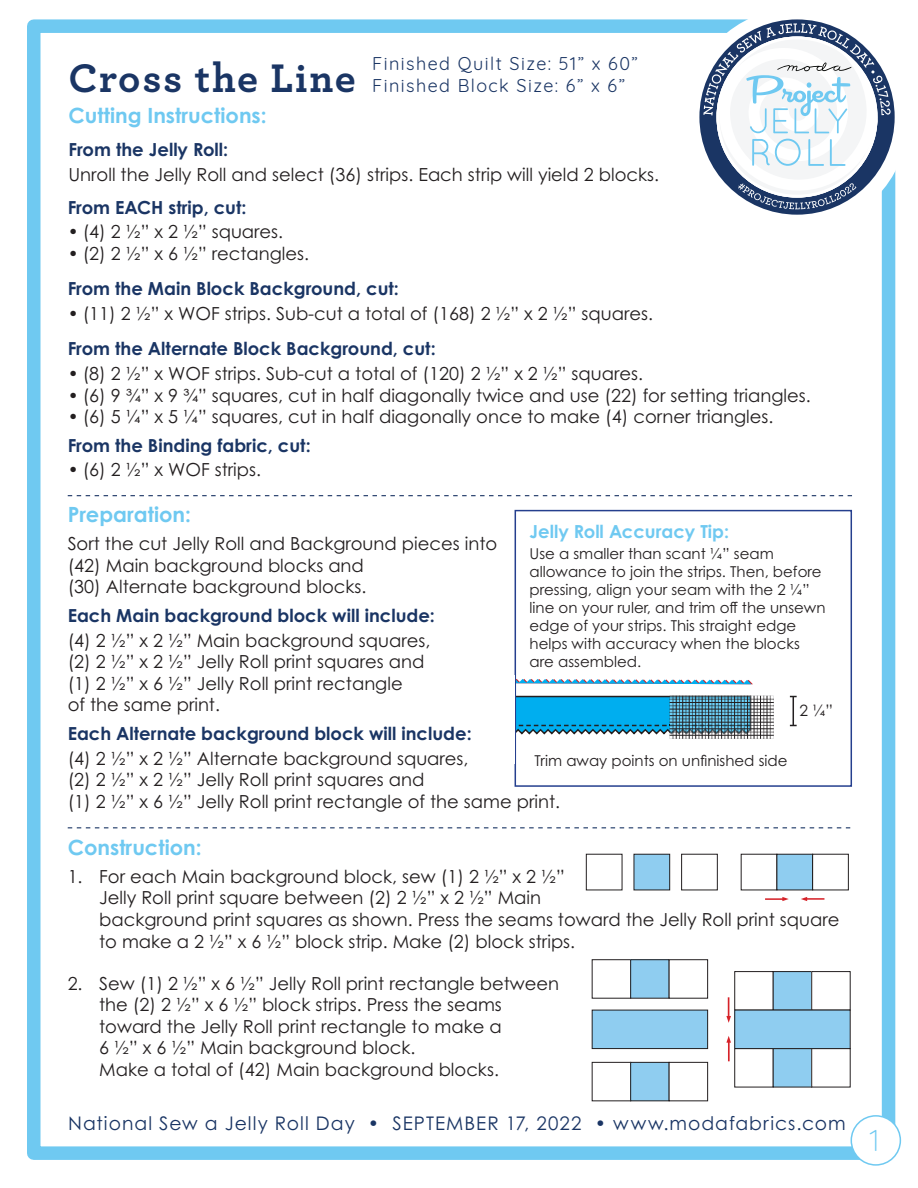
<style>
.page{position:relative;width:918px;height:1188px;background:#fff}
.page>*{position:absolute;margin:0;border:0;box-sizing:border-box;transform-origin:0 0}
.t1{font:700 41.85px "Archer";letter-spacing:.04em;color:#1a3564}
.t2{font:300 30px "Quicksand";color:#6fc9f1}
.t3{font:700 21px "Century Gothic Pro";color:#6fc9f1}
.t4{font:18.75px "Century Gothic Pro";letter-spacing:.055em;color:#1a3564}
.t5{font:18px/21.6px "Century Gothic Pro";color:#231f20}
.t6{font:700 18px "Century Gothic Pro";color:#1a3564}
.t7{font:18px "Quicksand";letter-spacing:.08em;color:#1a3564}
.t8{font:700 18px "Century Gothic Pro";color:#6fc9f1}
.t9{font:15.6px "Century Gothic Pro";color:#231f20}
.t10{font:15px/18px "Century Gothic Pro";color:#231f20}
</style>
<div class="page">
<div style="left:27px;top:19px;width:868px;height:1141px;border:14px solid #6fc9f1"></div>
<svg style="left:686px;top:19px;width:210px;height:211px"></svg>
<div style="left:851px;top:1116px;width:49px;height:49px;background:#fff;border-radius:50%"></div>
<div style="left:851px;top:1115px;width:50px;height:51px;border:2px solid #6fc9f1;border-radius:50%"></div>
<svg style="left:703px;top:23px;width:188px;height:186px"></svg>
<svg style="left:68px;top:495px;width:784px;height:1px"></svg>
<svg style="left:518px;top:679px;width:235px;height:5px"></svg>
<svg style="left:790px;top:696px;width:7px;height:30px"></svg>
<svg style="left:518px;top:696px;width:256px;height:43px;background:#439fc3"></svg>
<hr style="left:676px;top:696px;width:1px;height:43px;background:#231f20">
<hr style="left:734px;top:696px;width:1px;height:43px;background:#231f20">
<hr style="left:702px;top:696px;width:1px;height:43px;background:#231f20">
<hr style="left:760px;top:696px;width:1px;height:43px;background:#231f20">
<hr style="left:728px;top:696px;width:1px;height:43px;background:#231f20">
<div style="left:515px;top:510px;width:337px;height:277px;border:2px solid #253f8e"></div>
<svg style="left:68px;top:827px;width:782px;height:1px"></svg>
<div style="left:777px;top:854px;width:36px;height:36px;background:#8fcdf0"></div>
<div style="left:777px;top:854px;width:36px;height:36px;border:1px solid #231f20"></div>
<div style="left:812px;top:854px;width:37px;height:36px;border:1px solid #231f20"></div>
<div style="left:634px;top:854px;width:36px;height:36px;background:#8fcdf0"></div>
<div style="left:634px;top:854px;width:36px;height:36px;border:1px solid #231f20"></div>
<div style="left:681px;top:854px;width:37px;height:36px;border:1px solid #231f20"></div>
<svg style="left:765px;top:897px;width:24px;height:4px"></svg>
<svg style="left:801px;top:897px;width:23px;height:4px"></svg>
<div style="left:734px;top:971px;width:40px;height:39px;border:1px solid #231f20"></div>
<div style="left:773px;top:972px;width:39px;height:38px;background:#8fcdf0"></div>
<div style="left:773px;top:971px;width:39px;height:39px;border:1px solid #231f20"></div>
<div style="left:811px;top:971px;width:40px;height:39px;border:1px solid #231f20"></div>
<div style="left:734px;top:1048px;width:40px;height:39px;border:1px solid #231f20"></div>
<div style="left:773px;top:1049px;width:39px;height:38px;background:#8fcdf0"></div>
<div style="left:773px;top:1048px;width:39px;height:39px;border:1px solid #231f20"></div>
<div style="left:735px;top:1010px;width:115px;height:39px;background:#8fcdf0"></div>
<div style="left:734px;top:1010px;width:117px;height:39px;border:1px solid #231f20"></div>
<div style="left:592px;top:959px;width:39px;height:40px;border:1px solid #231f20"></div>
<div style="left:631px;top:960px;width:38px;height:38px;background:#8fcdf0"></div>
<div style="left:630px;top:959px;width:39px;height:40px;border:1px solid #231f20"></div>
<div style="left:669px;top:959px;width:39px;height:40px;border:1px solid #231f20"></div>
<div style="left:592px;top:1062px;width:39px;height:39px;border:1px solid #231f20"></div>
<div style="left:631px;top:1062px;width:38px;height:39px;background:#8fcdf0"></div>
<div style="left:630px;top:1062px;width:39px;height:39px;border:1px solid #231f20"></div>
<div style="left:669px;top:1062px;width:39px;height:39px;border:1px solid #231f20"></div>
<div style="left:592px;top:1010px;width:116px;height:39px;background:#8fcdf0"></div>
<div style="left:592px;top:1010px;width:116px;height:39px;border:1px solid #231f20"></div>
<svg style="left:726px;top:997px;width:5px;height:26px"></svg>
<svg style="left:726px;top:1036px;width:5px;height:25px"></svg>
<h1 class="t1" style="left:69px;top:45px;width:289px">Cross the Line</h1>
<p class="t7" style="left:372px;top:50px;width:267px">Finished Quilt Size: 51” x 60”</p>
<p class="t7" style="left:372px;top:71px;width:254px">Finished Block Size: 6” x 6”</p>
<p class="t3" style="left:69px;top:103px;width:200px">Cutting Instructions:</p>
<p class="t6" style="left:69px;top:138px;width:161px">From the Jelly Roll:</p>
<p class="t5" style="left:69px;top:163px;width:592px">Unroll the Jelly Roll and select (36) strips. Each strip will yield 2 blocks.</p>
<p class="t6" style="left:68px;top:196px;width:180px">From EACH strip, cut:</p>
<p class="t5" style="left:68px;top:221px;width:217px">• (4) 2 ½” x 2 ½” squares.</p>
<p class="t5" style="left:68px;top:243px;width:243px">• (2) 2 ½” x 6 ½” rectangles.</p>
<p class="t6" style="left:68px;top:277px;width:333px">From the Main Block Background, cut:</p>
<p class="t5" style="left:68px;top:302px;width:587px">• (11) 2 ½” x WOF strips. Sub-cut a total of (168) 2 ½” x 2 ½” squares.</p>
<p class="t6" style="left:68px;top:337px;width:370px">From the Alternate Block Background, cut:</p>
<p class="t5" style="left:68px;top:362px;width:577px">• (8) 2 ½” x WOF strips. Sub-cut a total of (120) 2 ½” x 2 ½” squares.</p>
<p class="t5" style="left:68px;top:384px;width:745px">• (6) 9 ¾” x 9 ¾” squares, cut in half diagonally twice and use (22) for setting triangles.</p>
<p class="t5" style="left:68px;top:406px;width:707px">• (6) 5 ¼” x 5 ¼” squares, cut in half diagonally once to make (4) corner triangles.</p>
<p class="t6" style="left:68px;top:434px;width:245px">From the Binding fabric, cut:</p>
<p class="t5" style="left:68px;top:459px;width:195px">• (6) 2 ½” x WOF strips.</p>
<p class="t3" style="left:68px;top:501px;width:125px">Preparation:</p>
<p class="t5" style="left:68px;top:533px;width:431px">Sort the cut Jelly Roll and Background pieces into (42) Main background blocks and<br>(30) Alternate background blocks.</p>
<p class="t6" style="left:68px;top:604px;width:369px">Each Main background block will include:</p>
<p class="t5" style="left:68px;top:629px;width:364px">(4) 2 ½” x 2 ½” Main background squares, (2) 2 ½” x 2 ½” Jelly Roll print squares and (1) 2 ½” x 6 ½” Jelly Roll print rectangle<br>of the same print.</p>
<p class="t6" style="left:68px;top:722px;width:406px">Each Alternate background block will include:</p>
<p class="t5" style="left:68px;top:747px;width:494px">(4) 2 ½” x 2 ½” Alternate background squares,<br>(2) 2 ½” x 2 ½” Jelly Roll print squares and<br>(1) 2 ½” x 6 ½” Jelly Roll print rectangle of the same print.</p>
<p class="t3" style="left:68px;top:834px;width:135px">Construction:</p>
<p class="t5" style="left:99px;top:865px;width:742px;text-indent:-31px">1. For each Main background block, sew (1) 2 ½” x 2 ½”<br>Jelly Roll print square between (2) 2 ½” x 2 ½” Main<br>background print squares as shown. Press the seams toward the Jelly Roll print square to make a 2 ½” x 6 ½” block strip. Make (2) block strips.</p>
<p class="t5" style="left:99px;top:972px;width:462px;text-indent:-31px">2. Sew (1) 2 ½” x 6 ½” Jelly Roll print rectangle between the (2) 2 ½” x 6 ½” block strips. Press the seams toward the Jelly Roll print rectangle to make a<br>6 ½” x 6 ½” Main background block.<br>Make a total of (42) Main background blocks.</p>
<p class="t8" style="left:530px;top:520px;width:201px">Jelly Roll Accuracy Tip:</p>
<p class="t10" style="left:530px;top:544px;width:297px">Use a smaller than scant ¼” seam allowance to join the strips. Then, before pressing, align your seam with the 2 ¼” line on your ruler, and trim off the unsewn edge of your strips. This straight edge helps with accuracy when the blocks are assembled.</p>
<p class="t9" style="left:800px;top:700px;width:35px">2 ¼”</p>
<p class="t10" style="left:535px;top:751px;width:254px">Trim away points on unfinished side</p>
<p class="t4" style="left:68px;top:1112px;width:779px">National Sew a Jelly Roll Day • SEPTEMBER 17, 2022 • www.modafabrics.com</p>
<h2 class="t2" style="left:870px;top:1117px;width:11px">1</h2>
</div>
